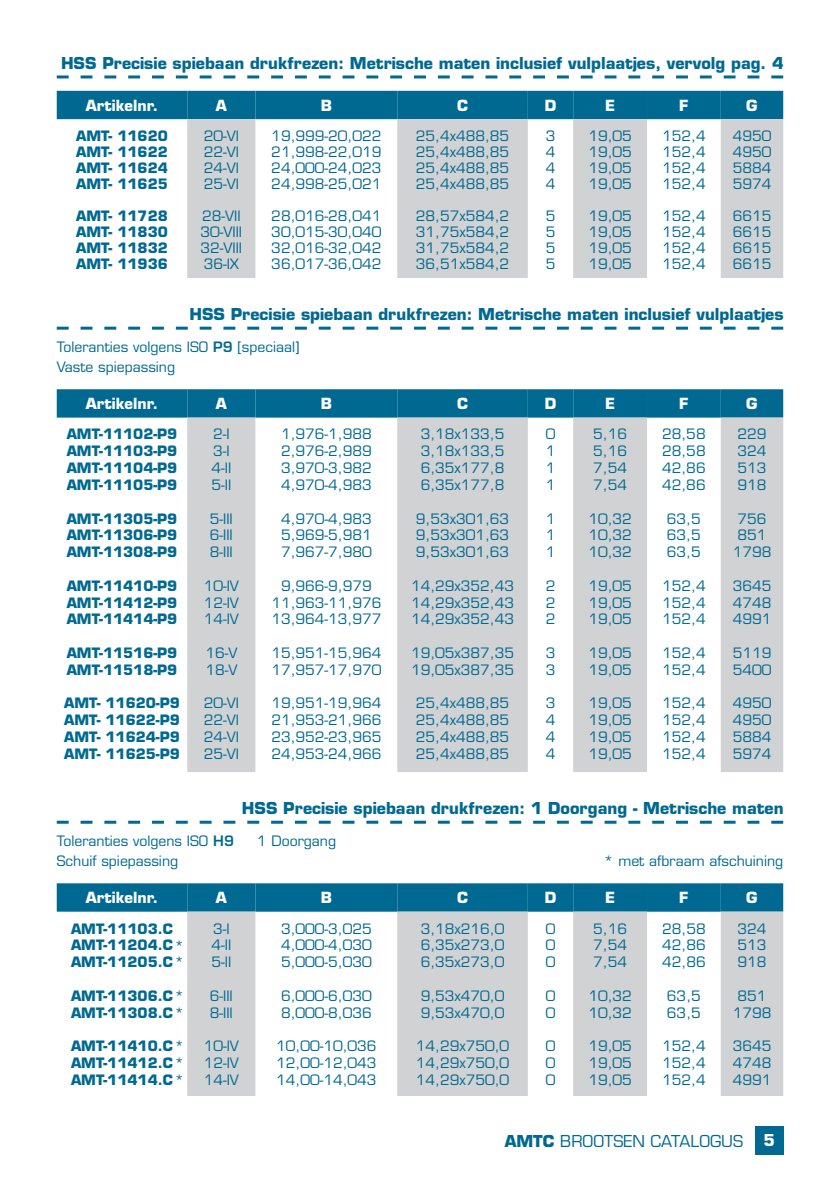
<style>
.page{position:relative;width:840px;height:1191px;background:#fff}
.page>*{position:absolute;margin:0;border:0;box-sizing:border-box;transform-origin:0 0}
.t1{font:700 16px "Eurostile LT Std";color:#006991}
.t2{font:16px "Eurostile LT Std";color:#006991}
.t3{font:700 16px "Eurostile LT Std";color:#fff}
.t4{font:700 15px "Eurostile LT Std";color:#fff}
.t5{font:14px/16.8px "Eurostile LT Std";color:#006991;text-align:justify}
.t6{font:700 14px/16.8px "Eurostile LT Std";color:#006991;text-align:justify}
.s1{font-weight:600}
.s2{font-weight:400}
.s3{font-weight:700}
</style>
<div class="page">
<div style="left:754px;top:1126px;width:28px;height:28px;background:#006991"></div>
<svg style="left:57px;top:327px;width:725px;height:3px"></svg>
<div style="left:57px;top:389px;width:725px;height:28px;background:#006991"></div>
<svg style="left:187px;top:417px;width:595px;height:355px;fill:#d1d2d4"></svg>
<svg style="left:57px;top:820px;width:725px;height:3px"></svg>
<div style="left:57px;top:883px;width:725px;height:28px;background:#006991"></div>
<svg style="left:187px;top:911px;width:595px;height:185px;fill:#d1d2d4"></svg>
<svg style="left:57px;top:75px;width:725px;height:3px"></svg>
<div style="left:57px;top:91px;width:725px;height:28px;background:#006991"></div>
<svg style="left:187px;top:119px;width:595px;height:159px;fill:#d1d2d4"></svg>
<p class="t1" style="left:61px;top:53px;width:723px">HSS Precisie spiebaan drukfrezen: Metrische maten inclusief vulplaatjes, vervolg pag. 4</p>
<p class="t4" style="left:86px;top:96px;width:74px">Artikelnr.</p>
<p class="t4" style="left:216px;top:96px;width:12px">A</p>
<p class="t4" style="left:320px;top:96px;width:13px">B</p>
<p class="t4" style="left:457px;top:96px;width:12px">C</p>
<p class="t4" style="left:544px;top:96px;width:13px">D</p>
<p class="t4" style="left:604px;top:96px;width:12px">E</p>
<p class="t4" style="left:679px;top:96px;width:11px">F</p>
<p class="t4" style="left:745px;top:96px;width:13px">G</p>
<p class="t6" style="left:76px;top:128px;width:93px;line-height:16px">AMT- 11620<br>AMT- 11622<br>AMT- 11624<br>AMT- 11625</p>
<p class="t6" style="left:76px;top:208px;width:93px;line-height:16px">AMT- 11728<br>AMT- 11830<br>AMT- 11832<br>AMT- 11936</p>
<p class="t5" style="left:204px;top:128px;width:37px;line-height:16px">20-VI 22-VI 24-VI 25-VI</p>
<p class="t5" style="left:200px;top:208px;width:43px;line-height:16px">28-VII 30-VIII 32-VIII 36-IX</p>
<p class="t5" style="left:271px;top:128px;width:111px;line-height:16px">19,999-20,022<br>21,998-22,019<br>24,000-24,023<br>24,998-25,021</p>
<p class="t5" style="left:271px;top:208px;width:111px;line-height:16px">28,016-28,041<br>30,015-30,040<br>32,016-32,042<br>36,017-36,042</p>
<p class="t5" style="left:415px;top:128px;width:95px;line-height:16px">25,4x488,85<br>25,4x488,85<br>25,4x488,85<br>25,4x488,85</p>
<p class="t5" style="left:415px;top:208px;width:95px;line-height:16px">28,57x584,2<br>31,75x584,2<br>31,75x584,2<br>36,51x584,2</p>
<p class="t5" style="left:545px;top:128px;width:11px;line-height:16px">3<br>4<br>4<br>4</p>
<p class="t5" style="left:545px;top:208px;width:11px;line-height:16px">5<br>5<br>5<br>5</p>
<p class="t5" style="left:588px;top:128px;width:45px;line-height:16px">19,05<br>19,05<br>19,05<br>19,05</p>
<p class="t5" style="left:588px;top:208px;width:45px;line-height:16px">19,05<br>19,05<br>19,05<br>19,05</p>
<p class="t5" style="left:661px;top:128px;width:45px;line-height:16px">152,4<br>152,4<br>152,4<br>152,4</p>
<p class="t5" style="left:661px;top:208px;width:45px;line-height:16px">152,4<br>152,4<br>152,4<br>152,4</p>
<p class="t5" style="left:732px;top:128px;width:40px;line-height:16px">4950<br>4950<br>5884<br>5974</p>
<p class="t5" style="left:732px;top:208px;width:40px;line-height:16px">6615<br>6615<br>6615<br>6615</p>
<p class="t1" style="left:189px;top:304px;width:595px">HSS Precisie spiebaan drukfrezen: Metrische maten inclusief vulplaatjes</p>
<p class="t5" style="left:57px;top:337px;width:244px;line-height:20px">Toleranties volgens ISO <span class="s1">P9</span> [speciaal]<br>Vaste spiepassing</p>
<p class="t4" style="left:86px;top:394px;width:74px">Artikelnr.</p>
<p class="t4" style="left:216px;top:394px;width:12px">A</p>
<p class="t4" style="left:320px;top:394px;width:13px">B</p>
<p class="t4" style="left:457px;top:394px;width:12px">C</p>
<p class="t4" style="left:544px;top:394px;width:13px">D</p>
<p class="t4" style="left:604px;top:394px;width:12px">E</p>
<p class="t4" style="left:679px;top:394px;width:11px">F</p>
<p class="t4" style="left:745px;top:394px;width:13px">G</p>
<p class="t6" style="left:67px;top:426px;width:112px">AMT-11102-P9<br>AMT-11103-P9<br>AMT-11104-P9<br>AMT-11105-P9</p>
<p class="t6" style="left:67px;top:510px;width:112px">AMT-11305-P9<br>AMT-11306-P9<br>AMT-11308-P9</p>
<p class="t6" style="left:67px;top:577px;width:112px">AMT-11410-P9<br>AMT-11412-P9<br>AMT-11414-P9</p>
<p class="t6" style="left:67px;top:644px;width:112px">AMT-11516-P9<br>AMT-11518-P9</p>
<p class="t6" style="left:64px;top:695px;width:117px">AMT- 11620-P9<br>AMT- 11622-P9<br>AMT- 11624-P9<br>AMT- 11625-P9</p>
<p class="t5" style="left:281px;top:426px;width:92px">1,976-1,988<br>2,976-2,989<br>3,970-3,982<br>4,970-4,983</p>
<p class="t5" style="left:281px;top:510px;width:92px">4,970-4,983<br>5,969-5,981<br>7,967-7,980</p>
<p class="t5" style="left:271px;top:577px;width:111px;text-align:center">9,966-9,979<br>11,963-11,976<br>13,964-13,977</p>
<p class="t5" style="left:271px;top:644px;width:111px">15,951-15,964<br>17,957-17,970</p>
<p class="t5" style="left:271px;top:695px;width:111px">19,951-19,964<br>21,953-21,966<br>23,952-23,965<br>24,953-24,966</p>
<p class="t5" style="left:593px;top:426px;width:35px">5,16<br>5,16<br>7,54<br>7,54</p>
<p class="t5" style="left:588px;top:510px;width:45px">10,32<br>10,32<br>10,32</p>
<p class="t5" style="left:588px;top:577px;width:45px">19,05<br>19,05<br>19,05</p>
<p class="t5" style="left:588px;top:644px;width:45px">19,05<br>19,05</p>
<p class="t5" style="left:588px;top:695px;width:45px">19,05<br>19,05<br>19,05<br>19,05</p>
<p class="t5" style="left:211px;top:426px;width:21px">2-I 3-I 4-II 5-II</p>
<p class="t5" style="left:210px;top:510px;width:24px">5-III 6-III 8-III</p>
<p class="t5" style="left:204px;top:577px;width:37px">10-IV 12-IV 14-IV</p>
<p class="t5" style="left:205px;top:644px;width:33px">16-V<br>18-V</p>
<p class="t5" style="left:204px;top:695px;width:37px">20-VI 22-VI 24-VI 25-VI</p>
<p class="t5" style="left:420px;top:426px;width:85px">3,18x133,5<br>3,18x133,5<br>6,35x177,8<br>6,35x177,8</p>
<p class="t5" style="left:415px;top:510px;width:95px">9,53x301,63<br>9,53x301,63<br>9,53x301,63</p>
<p class="t5" style="left:411px;top:577px;width:104px">14,29x352,43<br>14,29x352,43<br>14,29x352,43</p>
<p class="t5" style="left:411px;top:644px;width:104px">19,05x387,35<br>19,05x387,35</p>
<p class="t5" style="left:415px;top:695px;width:95px">25,4x488,85<br>25,4x488,85<br>25,4x488,85<br>25,4x488,85</p>
<p class="t5" style="left:545px;top:426px;width:11px">0<br>1<br>1<br>1</p>
<p class="t5" style="left:545px;top:510px;width:11px">1<br>1<br>1</p>
<p class="t5" style="left:545px;top:577px;width:11px">2<br>2<br>2</p>
<p class="t5" style="left:545px;top:644px;width:11px">3<br>3</p>
<p class="t5" style="left:545px;top:695px;width:11px">3<br>4<br>4<br>4</p>
<p class="t5" style="left:661px;top:426px;width:45px">28,58<br>28,58<br>42,86<br>42,86</p>
<p class="t5" style="left:666px;top:510px;width:35px">63,5<br>63,5<br>63,5</p>
<p class="t5" style="left:661px;top:577px;width:45px">152,4<br>152,4<br>152,4</p>
<p class="t5" style="left:661px;top:644px;width:45px">152,4<br>152,4</p>
<p class="t5" style="left:661px;top:695px;width:45px">152,4<br>152,4<br>152,4<br>152,4</p>
<p class="t5" style="left:737px;top:426px;width:30px">229<br>324<br>513<br>918</p>
<p class="t5" style="left:732px;top:510px;width:40px;text-align:center">756<br>851<br>1798</p>
<p class="t5" style="left:732px;top:577px;width:40px">3645<br>4748<br>4991</p>
<p class="t5" style="left:732px;top:644px;width:40px">5119<br>5400</p>
<p class="t5" style="left:732px;top:695px;width:40px">4950<br>4950<br>5884<br>5974</p>
<p class="t5" style="left:57px;top:831px;width:178px;line-height:20px">Toleranties volgens ISO <span class="s1">H9<br></span>Schuif spiepassing</p>
<p class="t1" style="left:242px;top:798px;width:543px">HSS Precisie spiebaan drukfrezen: 1 Doorgang - Metrische maten</p>
<p class="t5" style="left:257px;top:832px;width:81px">1 Doorgang</p>
<p class="t5" style="left:603px;top:852px;width:181px">* met afbraam afschuining</p>
<p class="t4" style="left:86px;top:888px;width:74px">Artikelnr.</p>
<p class="t4" style="left:216px;top:888px;width:12px">A</p>
<p class="t4" style="left:320px;top:888px;width:13px">B</p>
<p class="t4" style="left:457px;top:888px;width:12px">C</p>
<p class="t4" style="left:544px;top:888px;width:13px">D</p>
<p class="t4" style="left:604px;top:888px;width:12px">E</p>
<p class="t4" style="left:679px;top:888px;width:11px">F</p>
<p class="t4" style="left:745px;top:888px;width:13px">G</p>
<p class="t6" style="left:71px;top:920px;width:115px;text-align:left">AMT-11103.C<br>AMT-11204.C<span class="s2">*<br></span>AMT-11205.C<span class="s2">*</span></p>
<p class="t6" style="left:71px;top:987px;width:115px">AMT-11306.C<span class="s2">*<br></span>AMT-11308.C<span class="s2">*</span></p>
<p class="t6" style="left:71px;top:1037px;width:115px">AMT-11410.C<span class="s2">* </span>AMT-11412.C<span class="s2">* </span>AMT-11414.C<span class="s2">*</span></p>
<p class="t5" style="left:420px;top:920px;width:85px">3,18x216,0<br>6,35x273,0<br>6,35x273,0</p>
<p class="t5" style="left:420px;top:987px;width:85px">9,53x470,0<br>9,53x470,0</p>
<p class="t5" style="left:415px;top:1037px;width:95px">14,29x750,0<br>14,29x750,0<br>14,29x750,0</p>
<p class="t5" style="left:593px;top:920px;width:35px">5,16<br>7,54<br>7,54</p>
<p class="t5" style="left:588px;top:987px;width:45px">10,32<br>10,32</p>
<p class="t5" style="left:588px;top:1037px;width:45px">19,05<br>19,05<br>19,05</p>
<p class="t5" style="left:211px;top:920px;width:21px">3-I 4-II 5-II</p>
<p class="t5" style="left:210px;top:987px;width:24px">6-III<br>8-III</p>
<p class="t5" style="left:204px;top:1037px;width:37px">10-IV 12-IV 14-IV</p>
<p class="t5" style="left:281px;top:920px;width:92px">3,000-3,025<br>4,000-4,030<br>5,000-5,030</p>
<p class="t5" style="left:281px;top:987px;width:92px">6,000-6,030<br>8,000-8,036</p>
<p class="t5" style="left:276px;top:1037px;width:102px">10,00-10,036<br>12,00-12,043<br>14,00-14,043</p>
<p class="t5" style="left:545px;top:920px;width:11px">0<br>0<br>0</p>
<p class="t5" style="left:545px;top:987px;width:11px">0<br>0</p>
<p class="t5" style="left:545px;top:1037px;width:11px">0<br>0<br>0</p>
<p class="t5" style="left:661px;top:920px;width:45px">28,58<br>42,86<br>42,86</p>
<p class="t5" style="left:666px;top:987px;width:35px">63,5<br>63,5</p>
<p class="t5" style="left:661px;top:1037px;width:45px">152,4<br>152,4<br>152,4</p>
<p class="t5" style="left:737px;top:920px;width:30px">324<br>513<br>918</p>
<p class="t5" style="left:732px;top:987px;width:40px;text-align:center">851<br>1798</p>
<p class="t5" style="left:732px;top:1037px;width:40px">3645<br>4748<br>4991</p>
<p class="t2" style="left:504px;top:1131px;width:240px"><span class="s3">AMTC</span> BROOTSEN CATALOGUS</p>
<p class="t3" style="left:763px;top:1130px;width:13px">5</p>
</div>
